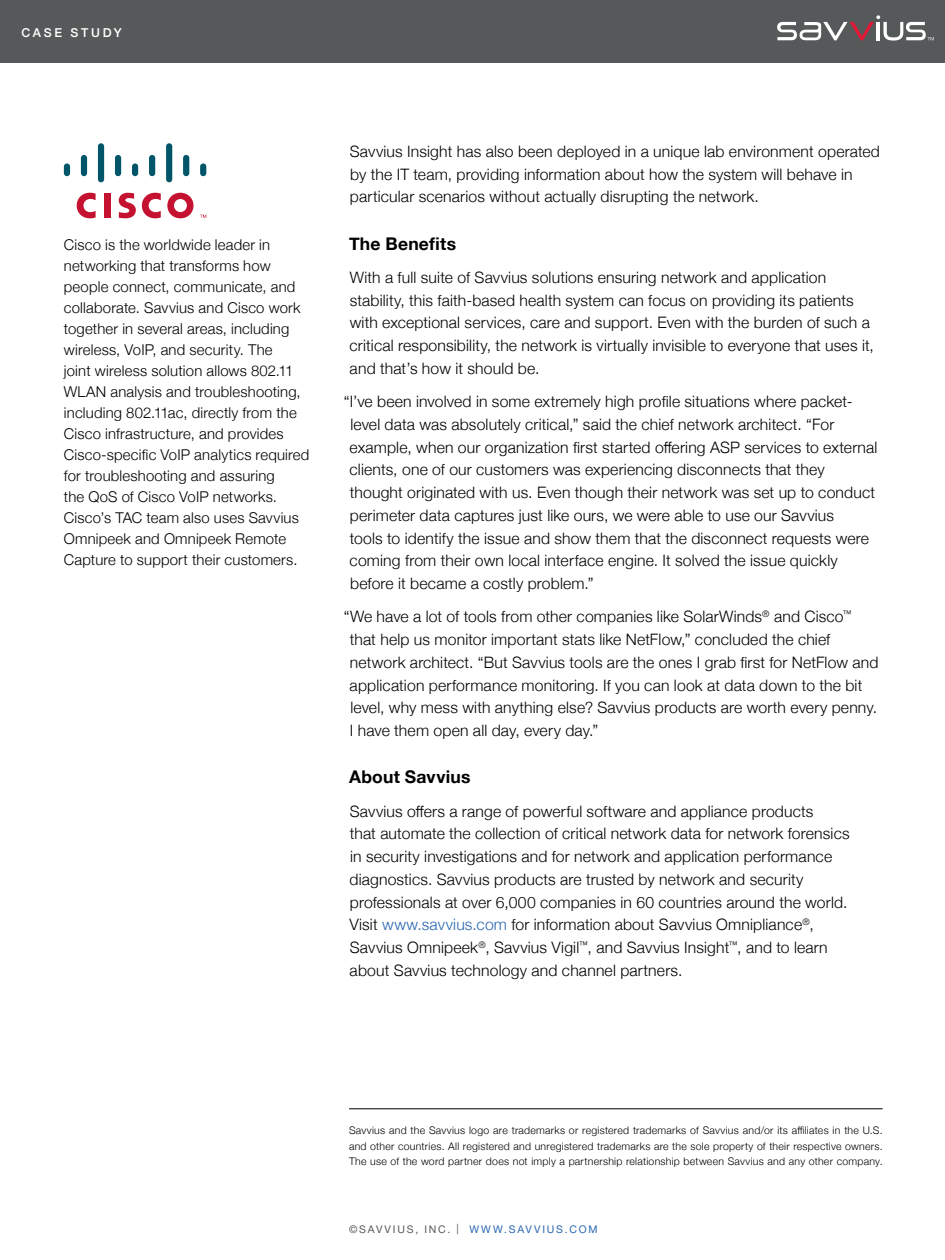
<style>
.page{position:relative;width:945px;height:1260px;background:#fff}
.page>*{position:absolute;margin:0;border:0;box-sizing:border-box;transform-origin:0 0}
.t1{font:700 17.5px "Helvetica Neue";letter-spacing:.015em;color:#000}
.t2{font:300 15.75px/22.8px "Helvetica Neue";letter-spacing:.01em;color:#000}
.t3{font:300 14.88px/21px "Helvetica Neue";letter-spacing:.015em;color:#000}
.t4{font:500 12.25px "Helvetica Neue";letter-spacing:.22em;color:#fff}
.t5{font:300 10.5px/15.8px "Helvetica Neue";letter-spacing:.025em;color:#000;text-align:justify}
.t6{font:10.5px "Helvetica Neue";letter-spacing:.17em;color:#2865b0}
.s1{color:#2865b0}
.s2{color:#565959}
</style>
<div class="page">
<div style="left:0;top:0;width:945px;height:63px;background:#565959"></div>
<div style="left:104px;top:193px;width:6px;height:25px;background:#c41230"></div>
<svg style="left:142px;top:193px;width:19px;height:25px"></svg>
<svg style="left:77px;top:193px;width:19px;height:25px"></svg>
<svg style="left:167px;top:193px;width:27px;height:25px"></svg>
<svg style="left:119px;top:193px;width:17px;height:25px"></svg>
<div style="left:64px;top:163px;width:6px;height:13px;background:#005568;border-radius:3px"></div>
<div style="left:81px;top:155px;width:6px;height:21px;background:#005568;border-radius:3px"></div>
<div style="left:98px;top:143px;width:6px;height:39px;background:#005568;border-radius:3px"></div>
<div style="left:115px;top:155px;width:6px;height:21px;background:#005568;border-radius:3px"></div>
<div style="left:132px;top:163px;width:6px;height:13px;background:#005568;border-radius:3px"></div>
<div style="left:149px;top:155px;width:6px;height:21px;background:#005568;border-radius:3px"></div>
<div style="left:166px;top:143px;width:6px;height:39px;background:#005568;border-radius:3px"></div>
<div style="left:183px;top:155px;width:6px;height:21px;background:#005568;border-radius:3px"></div>
<div style="left:200px;top:163px;width:6px;height:13px;background:#005568;border-radius:3px"></div>
<svg style="left:200px;top:215px;width:6px;height:3px"></svg>
<hr style="left:349px;top:1108px;width:534px;height:1px;background:#000">
<svg style="left:777px;top:15px;width:157px;height:26px"></svg>
<p class="t4" style="left:22px;top:23px;width:102px">CASE STUDY</p>
<p class="t3" style="left:64px;top:233px;width:247px">Cisco is the worldwide leader in networking that transforms how people connect, communicate, and collaborate. Savvius and Cisco work together in several areas, including wireless, VoIP, and security. The<br>joint wireless solution allows 802.11<br>WLAN analysis and troubleshooting, including 802.11ac, directly from the Cisco infrastructure, and provides Cisco-specific VoIP analytics required for troubleshooting and assuring<br>the QoS of Cisco VoIP networks.<br>Cisco’s TAC team also uses Savvius Omnipeek and Omnipeek Remote Capture to support their customers.</p>
<p class="t2" style="left:350px;top:139px;width:532px">Savvius Insight has also been deployed in a unique lab environment operated by the IT team, providing information about how the system will behave in particular scenarios without actually disrupting the network.</p>
<p class="t1" style="left:349px;top:230px;width:109px">The Benefits</p>
<p class="t2" style="left:350px;top:265px;width:526px">With a full suite of Savvius solutions ensuring network and application stability, this faith-based health system can focus on providing its patients with exceptional services, care and support. Even with the burden of such a critical responsibility, the network is virtually invisible to everyone that uses it, and that’s how it should be.</p>
<p class="t2" style="left:350px;top:389px;width:529px;text-indent:-6px">“I’ve been involved in some extremely high profile situations where packet&shy;level data was absolutely critical,” said the chief network architect. “For example, when our organization first started offering ASP services to external clients, one of our customers was experiencing disconnects that they thought originated with us. Even though their network was set up to conduct perimeter data captures just like ours, we were able to use our Savvius<br>tools to identify the issue and show them that the disconnect requests were coming from their own local interface engine. It solved the issue quickly before it became a costly problem.”</p>
<p class="t2" style="left:350px;top:604px;width:530px;text-indent:-6px">“We have a lot of tools from other companies like SolarWinds<sup>®</sup> and Cisco<sup>™ </sup>that help us monitor important stats like NetFlow,” concluded the chief network architect. “But Savvius tools are the ones I grab first for NetFlow and application performance monitoring. If you can look at data down to the bit level, why mess with anything else? Savvius products are worth every penny.<br>I have them open all day, every day.”</p>
<p class="t1" style="left:349px;top:764px;width:123px">About Savvius</p>
<p class="t2" style="left:349px;top:799px;width:502px">Savvius offers a range of powerful software and appliance products<br>that automate the collection of critical network data for network forensics in security investigations and for network and application performance diagnostics. Savvius products are trusted by network and security professionals at over 6,000 companies in 60 countries around the world.<br>Visit <span class="s1">www.savvius.com</span> for information about Savvius Omnipliance<sup>®</sup>, Savvius Omnipeek<sup>®</sup>, Savvius Vigil<sup>™</sup>, and Savvius Insight<sup>™</sup>, and to learn about Savvius technology and channel partners.</p>
<p class="t5" style="left:349px;top:1122px;width:535px">Savvius and the Savvius logo are trademarks or registered trademarks of Savvius and/or its affiliates in the U.S. and other countries. All registered and unregistered trademarks are the sole property of their respective owners.<br>The use of the word partner does not imply a partnership relationship between Savvius and any other company.</p>
<p class="t6" style="left:349px;top:1222px;width:250px"><span class="s2">©SAVVIUS, INC. |</span> WWW.SAVVIUS.COM</p>
</div>
